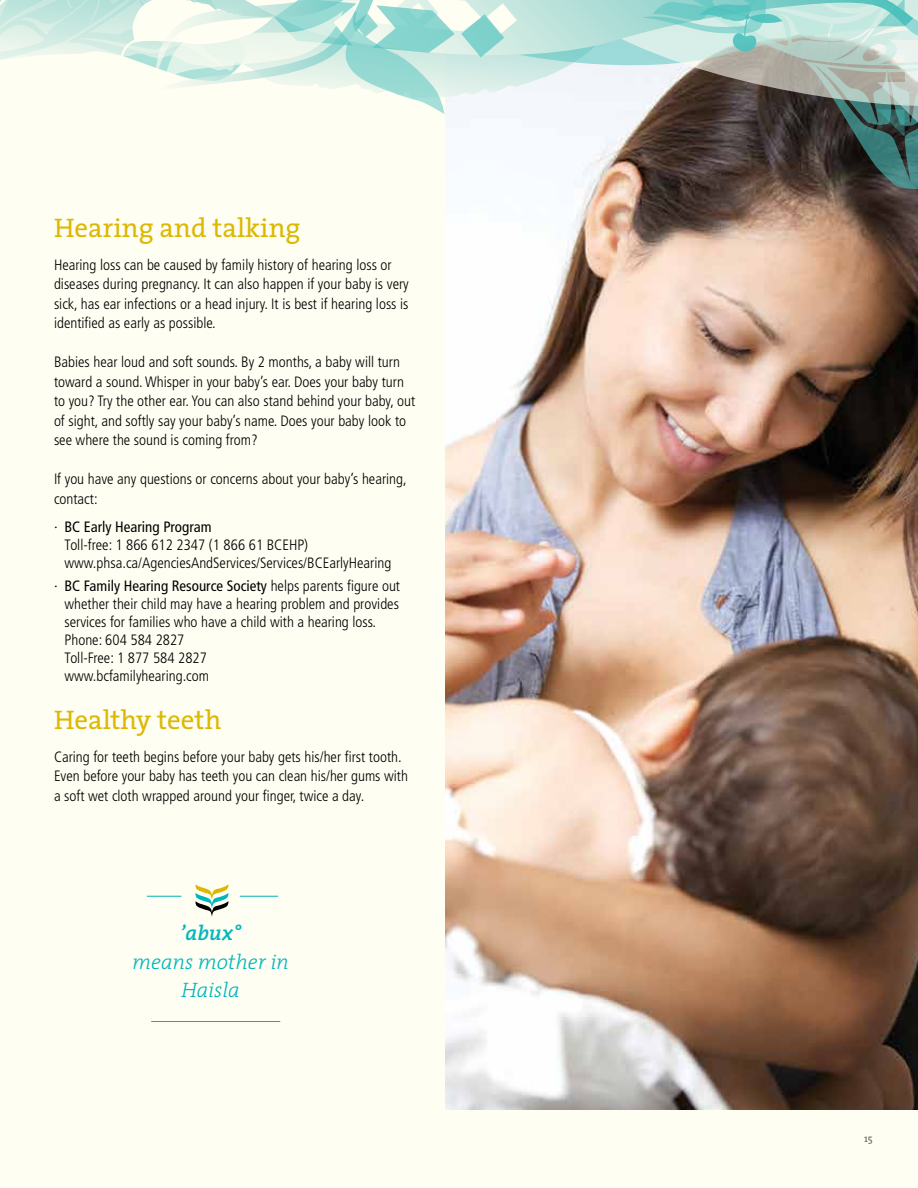
<style>
.page{position:relative;width:918px;height:1188px;background:#fffef2}
.page>*{position:absolute;margin:0;border:0;box-sizing:border-box;transform-origin:0 0}
.t1{font:27px "The Serif";color:#ddb803}
.t2{font:italic 300 21px/28.5px "The Serif";color:#00b6bd;text-align:center}
.t3{font:italic 600 21px "The Serif";color:#00b6bd}
.t4{font:300 condensed 15px/19.5px "Frutiger";color:#000}
.t5{font:10.5px "The Serif";color:#636466}
.s1{font-weight:400}
</style>
<div class="page">
<img style="left:446px;top:114px;width:472px;height:995px">
<svg style="left:573px;top:114px;width:345px;height:79px"></svg>
<svg style="left:517px;top:71px;width:275px;height:43px;fill:#eef2f4"></svg>
<svg style="left:517px;top:0;width:275px;height:71px"></svg>
<svg style="left:792px;top:0;width:126px;height:138px"></svg>
<svg style="left:642px;top:0;width:140px;height:54px"></svg>
<svg style="left:0;top:0;width:517px;height:117px"></svg>
<hr style="left:240px;top:896px;width:38px;height:1px;background:#00b6bd">
<hr style="left:147px;top:896px;width:34px;height:1px;background:#00b6bd">
<svg style="left:195px;top:884px;width:33px;height:33px"></svg>
<hr style="left:151px;top:1021px;width:129px;height:1px;background:#00b6bd">
<h1 class="t1" style="left:54px;top:205px;width:248px">Hearing and talking</h1>
<p class="t4" style="left:54px;top:255px;width:356px">Hearing loss can be caused by family history of hearing loss or diseases during pregnancy. It can also happen if your baby is very sick, has ear infections or a head injury. It is best if hearing loss is identified as early as possible.</p>
<p class="t4" style="left:54px;top:352px;width:363px">Babies hear loud and soft sounds. By 2 months, a baby will turn toward a sound. Whisper in your baby’s ear. Does your baby turn to you? Try the other ear. You can also stand behind your baby, out of sight, and softly say your baby’s name. Does your baby look to see where the sound is coming from?</p>
<p class="t4" style="left:54px;top:469px;width:354px">If you have any questions or concerns about your baby’s hearing, contact:</p>
<p class="t4" style="left:64px;top:518px;width:328px;line-height:18px;text-indent:-10px">· <span class="s1">BC Early Hearing Program<br></span>Toll-free: 1 866 612 2347 (1 866 61 BCEHP) www.phsa.ca/AgenciesAndServices/Services/BCEarlyHearing</p>
<p class="t4" style="left:64px;top:577px;width:337px;line-height:18px;text-indent:-10px">· <span class="s1">BC Family Hearing Resource Society</span> helps parents figure out whether their child may have a hearing problem and provides services for families who have a child with a hearing loss.<br>Phone: 604 584 2827<br>Toll-Free: 1 877 584 2827<br>www.bcfamilyhearing.com</p>
<h1 class="t1" style="left:54px;top:697px;width:169px">Healthy teeth</h1>
<p class="t4" style="left:54px;top:747px;width:356px">Caring for teeth begins before your baby gets his/her first tooth.<br>Even before your baby has teeth you can clean his/her gums with a soft wet cloth wrapped around your finger, twice a day.</p>
<h2 class="t3" style="left:180px;top:916px;width:62px">’abux°</h2>
<h2 class="t2" style="left:132px;top:947px;width:158px">means mother in<br>Haisla</h2>
<p class="t5" style="left:864px;top:1129px;width:10px">15</p>
</div>
